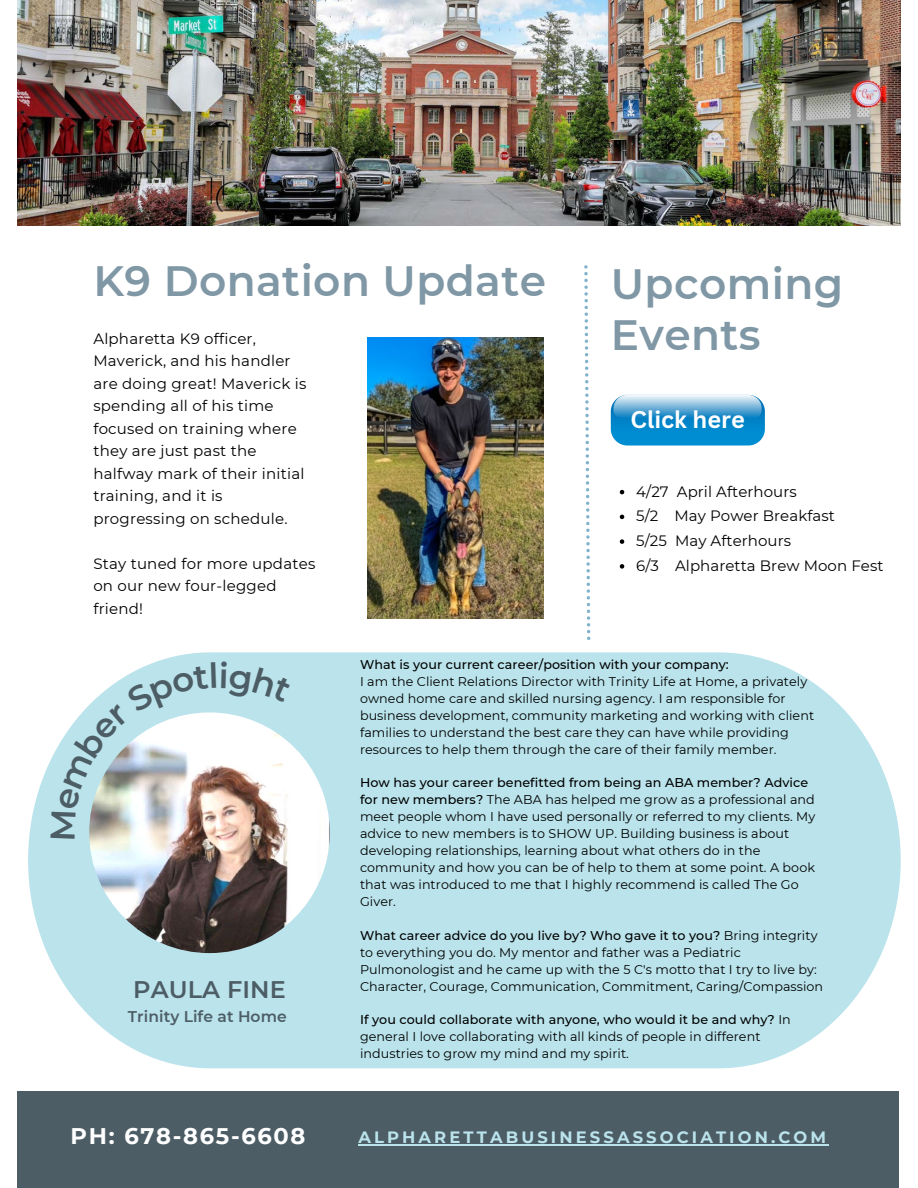
<style>
.page{position:relative;width:918px;height:1188px;background:#fff}
.page>*{position:absolute;margin:0;border:0;box-sizing:border-box;transform-origin:0 0}
.t1{font:600 42.3px/50.7px "Montserrat";letter-spacing:.01em;color:#8098a6}
.t2{font:600 24px "Montserrat";letter-spacing:.005em;color:#4d5d66}
.t3{font:700 23.55px "Canva Sans";color:#fefefe}
.t4{font:700 22.5px "Montserrat";letter-spacing:.075em;color:#fff}
.t5{font:700 16.35px "Montserrat";letter-spacing:.19em;color:#bae3eb}
.t6{font:600 15.45px "Montserrat";letter-spacing:.005em;color:#4d5d66}
.t7{font:15px/22.5px "Montserrat";letter-spacing:.015em;color:#000}
.t8{font:12.75px/17px "Montserrat";letter-spacing:.005em;color:#000}
.t9{font:500 12.75px "Montserrat";letter-spacing:.005em;color:#000}
.s1{font-weight:500}
</style>
<div class="page">
<img style="left:17px;top:0;width:883px;height:226px">
<div style="left:17px;top:1092px;width:882px;height:96px;background:#4d5d66"></div>
<svg style="left:584px;top:265px;width:6px;height:375px"></svg>
<svg style="left:28px;top:652px;width:873px;height:416px;background:#c0e5ec"></svg>
<img style="left:89px;top:712px;width:241px;height:241px;border-radius:50%">
<img style="left:367px;top:337px;width:177px;height:281px">
<hr style="left:358px;top:1144px;width:471px;height:1px;background:#bae3eb">
<svg style="left:620px;top:490px;width:4px;height:4px"></svg>
<svg style="left:620px;top:515px;width:4px;height:4px"></svg>
<svg style="left:620px;top:539px;width:4px;height:5px"></svg>
<svg style="left:620px;top:564px;width:4px;height:5px"></svg>
<svg style="left:611px;top:395px;width:154px;height:51px;background:#3da1d5"></svg>
<img style="left:51px;top:661px;width:242px;height:178px">
<h1 class="t1" style="left:93px;top:256px;width:454px">K9 Donation Update</h1>
<p class="t7" style="left:93px;top:327px;width:215px">Alpharetta K9 officer,<br>Maverick, and his handler are doing great! Maverick is spending all of his time focused on training where they are just past the halfway mark of their initial training, and it is progressing on schedule.</p>
<p class="t7" style="left:93px;top:552px;width:224px">Stay tuned for more updates on our new four-legged friend!</p>
<h1 class="t1" style="left:611px;top:259px;width:234px">Upcoming<br>Events</h1>
<h3 class="t3" style="left:631px;top:403px;width:116px">Click here</h3>
<p class="t7" style="left:636px;top:479px;width:249px;line-height:24.8px">4/27 April Afterhours<br>5/2 May Power Breakfast<br>5/25 May Afterhours<br>6/3 Alpharetta Brew Moon Fest</p>
<h2 class="t2" style="left:133px;top:975px;width:154px">PAULA FINE</h2>
<p class="t6" style="left:128px;top:1007px;width:160px">Trinity Life at Home</p>
<p class="t9" style="left:360px;top:657px;width:370px">What is your current career/position with your company:</p>
<p class="t8" style="left:360px;top:673px;width:456px">I am the Client Relations Director with Trinity Life at Home, a privately owned home care and skilled nursing agency. I am responsible for business development, community marketing and working with client families to understand the best care they can have while providing resources to help them through the care of their family member.</p>
<p class="t8" style="left:360px;top:774px;width:457px"><span class="s1">How has your career benefitted from being an ABA member? Advice for new members?</span> The ABA has helped me grow as a professional and meet people whom I have used personally or referred to my clients. My advice to new members is to SHOW UP. Building business is about developing relationships, learning about what others do in the community and how you can be of help to them at some point. A book that was introduced to me that I highly recommend is called The Go Giver.</p>
<p class="t8" style="left:360px;top:927px;width:465px"><span class="s1">What career advice do you live by? Who gave it to you?</span> Bring integrity to everything you do. My mentor and father was a Pediatric Pulmonologist and he came up with the 5 C's motto that I try to live by:<br>Character, Courage, Communication, Commitment, Caring/Compassion</p>
<p class="t8" style="left:360px;top:1011px;width:432px"><span class="s1">If you could collaborate with anyone, who would it be and why?</span> In general I love collaborating with all kinds of people in different industries to grow my mind and my spirit.</p>
<h3 class="t4" style="left:71px;top:1123px;width:236px">PH: 678-865-6608</h3>
<p class="t5" style="left:358px;top:1127px;width:469px">ALPHARETTABUSINESSASSOCIATION.COM</p>
</div>
